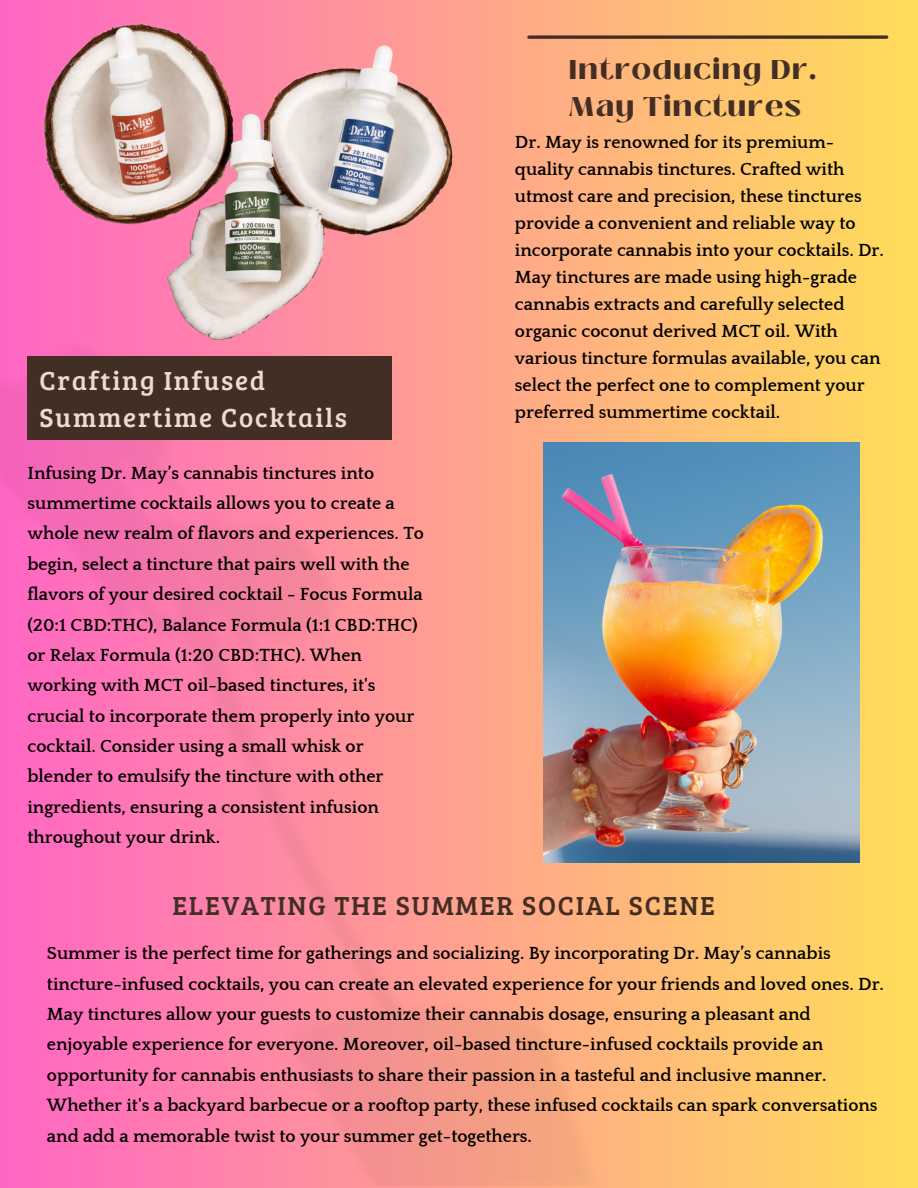
<style>
.page{position:relative;width:918px;height:1188px;background:#fff}
.page>*{position:absolute;margin:0;border:0;box-sizing:border-box;transform-origin:0 0}
.t1{font:27px "Bree Serif";letter-spacing:.065em;color:#eadcd1}
.t2{font:27px "Bree Serif";letter-spacing:.065em;color:#422e25}
.t3{font:900 27px/37.2px "Black Mango";letter-spacing:.065em;color:#422e25}
.t4{font:700 18px/30.3px "Quattrocento";color:#000}
</style>
<div class="page">
<div style="left:0;top:0;width:918px;height:1188px;background:linear-gradient(to right,#fe65c3,#fedc59)"></div>
<img style="left:0;top:339px;width:606px;height:847px">
<svg style="left:529px;top:35px;width:358px;height:4px"></svg>
<img style="left:0;top:0;width:528px;height:356px">
<div style="left:27px;top:356px;width:365px;height:84px;background:#422e25"></div>
<img style="left:544px;top:442px;width:316px;height:421px">
<p class="t1" style="left:39px;top:361px;width:227px">Crafting Infused</p>
<p class="t1" style="left:39px;top:398px;width:309px">Summertime Cocktails</p>
<p class="t4" style="left:27px;top:458px;width:398px">Infusing Dr. May’s cannabis tinctures into summertime cocktails allows you to create a whole new realm of flavors and experiences. To begin, select a tincture that pairs well with the flavors of your desired cocktail - Focus Formula (20:1 CBD:THC), Balance Formula (1:1 CBD:THC) or Relax Formula (1:20 CBD:THC). When working with MCT oil-based tinctures, it's crucial to incorporate them properly into your cocktail. Consider using a small whisk or blender to emulsify the tincture with other ingredients, ensuring a consistent infusion throughout your drink.</p>
<p class="t3" style="left:569px;top:51px;width:248px">Introducing Dr.<br>May Tinctures</p>
<p class="t4" style="left:515px;top:130px;width:371px;line-height:27px">Dr. May is renowned for its premium&shy;quality cannabis tinctures. Crafted with utmost care and precision, these tinctures provide a convenient and reliable way to incorporate cannabis into your cocktails. Dr.<br>May tinctures are made using high-grade cannabis extracts and carefully selected organic coconut derived MCT oil. With various tincture formulas available, you can select the perfect one to complement your preferred summertime cocktail.</p>
<p class="t2" style="left:172px;top:886px;width:544px">ELEVATING THE SUMMER SOCIAL SCENE</p>
<p class="t4" style="left:47px;top:939px;width:839px">Summer is the perfect time for gatherings and socializing. By incorporating Dr. May’s cannabis tincture-infused cocktails, you can create an elevated experience for your friends and loved ones. Dr.<br>May tinctures allow your guests to customize their cannabis dosage, ensuring a pleasant and enjoyable experience for everyone. Moreover, oil-based tincture-infused cocktails provide an opportunity for cannabis enthusiasts to share their passion in a tasteful and inclusive manner.<br>Whether it's a backyard barbecue or a rooftop party, these infused cocktails can spark conversations and add a memorable twist to your summer get-togethers.</p>
</div>
